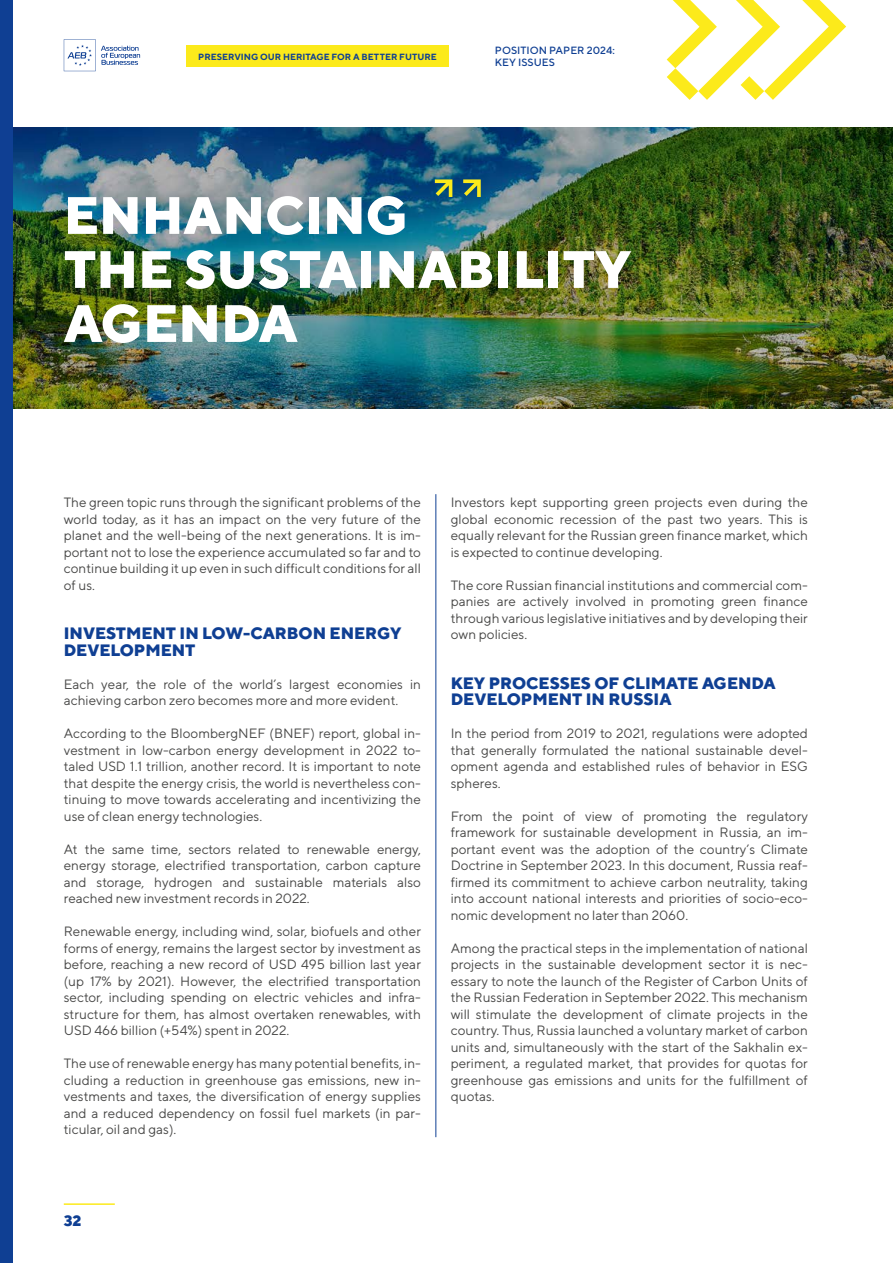
<style>
.page{position:relative;width:893px;height:1263px;background:#fff}
.page>*{position:absolute;margin:0;border:0;box-sizing:border-box;transform-origin:0 0}
.t1{font:800 52.5px/54px "TT Norms";color:#fff}
.t2{font:800 16.5px/16.5px "TT Norms";color:#0f3f93}
.t3{font:800 15px "TT Norms";color:#0f3f93}
.t4{font:13.5px/16.5px "TT Norms";color:#484847;text-align:justify}
.t5{font:500 10.5px/12px "TT Norms";color:#0f3f93}
.t6{font:700 9px "TT Norms";color:#0f3f93}
</style>
<div class="page">
<img style="left:13px;top:128px;width:880px;height:280px">
<hr style="left:436px;top:494px;width:1px;height:643px;background:#0f3f93">
<svg style="left:435px;top:179px;width:17px;height:18px"></svg>
<svg style="left:463px;top:179px;width:18px;height:18px"></svg>
<div style="left:0;top:0;width:13px;height:1263px;background:#0f3f93"></div>
<svg style="left:64px;top:39px;width:76px;height:32px"></svg>
<hr style="left:64px;top:1203px;width:51px;height:2px;background:#fcea1b">
<svg style="left:666px;top:0;width:180px;height:100px"></svg>
<div style="left:186px;top:46px;width:263px;height:21px;background:#fcea1b"></div>
<p class="t6" style="left:198px;top:51px;width:240px">PRESERVING OUR HERITAGE FOR A BETTER FUTURE</p>
<p class="t5" style="left:495px;top:44px;width:121px">POSITION PAPER 2024:<br>KEY ISSUES</p>
<h1 class="t1" style="left:64px;top:187px;width:569px">ENHANCING<br>THE SUSTAINABILITY<br>AGENDA</h1>
<p class="t4" style="left:64px;top:494px;width:359px">The green topic runs through the significant problems of the world today, as it has an impact on the very future of the planet and the well-being of the next generations. It is im&shy;portant not to lose the experience accumulated so far and to continue building it up even in such difficult conditions for all of us.</p>
<p class="t2" style="left:64px;top:625px;width:339px">INVESTMENT IN LOW-CARBON ENERGY<br>DEVELOPMENT</p>
<p class="t4" style="left:64px;top:675px;width:359px">Each year, the role of the world’s largest economies in achieving carbon zero becomes more and more evident.</p>
<p class="t4" style="left:64px;top:725px;width:359px">According to the BloombergNEF (BNEF) report, global in&shy;vestment in low-carbon energy development in 2022 to&shy;taled USD 1.1 trillion, another record. It is important to note that despite the energy crisis, the world is nevertheless con&shy;tinuing to move towards accelerating and incentivizing the use of clean energy technologies.</p>
<p class="t4" style="left:64px;top:840px;width:359px">At the same time, sectors related to renewable energy, energy storage, electrified transportation, carbon capture and storage, hydrogen and sustainable materials also reached new investment records in 2022.</p>
<p class="t4" style="left:64px;top:923px;width:359px">Renewable energy, including wind, solar, biofuels and other forms of energy, remains the largest sector by investment as before, reaching a new record of USD 495 billion last year (up 17% by 2021). However, the electrified transportation sector, including spending on electric vehicles and infra&shy;structure for them, has almost overtaken renewables, with USD 466 billion (+54%) spent in 2022.</p>
<p class="t4" style="left:64px;top:1055px;width:359px">The use of renewable energy has many potential benefits, in&shy;cluding a reduction in greenhouse gas emissions, new in&shy;vestments and taxes, the diversification of energy supplies and a reduced dependency on fossil fuel markets (in par&shy;ticular, oil and gas).</p>
<p class="t4" style="left:451px;top:494px;width:359px">Investors kept supporting green projects even during the global economic recession of the past two years. This is equally relevant for the Russian green finance market, which is expected to continue developing.</p>
<p class="t4" style="left:451px;top:576px;width:359px">The core Russian financial institutions and commercial com&shy;panies are actively involved in promoting green finance through various legislative initiatives and by developing their own policies.</p>
<p class="t2" style="left:451px;top:674px;width:326px">KEY PROCESSES OF CLIMATE AGENDA<br>DEVELOPMENT IN RUSSIA</p>
<p class="t4" style="left:451px;top:725px;width:359px">In the period from 2019 to 2021, regulations were adopted that generally formulated the national sustainable devel&shy;opment agenda and established rules of behavior in ESG spheres.</p>
<p class="t4" style="left:451px;top:807px;width:359px">From the point of view of promoting the regulatory framework for sustainable development in Russia, an im&shy;portant event was the adoption of the country’s Climate Doctrine in September 2023. In this document, Russia reaf&shy;firmed its commitment to achieve carbon neutrality, taking into account national interests and priorities of socio-eco&shy;nomic development no later than 2060.</p>
<p class="t4" style="left:451px;top:939px;width:359px">Among the practical steps in the implementation of national projects in the sustainable development sector it is nec&shy;essary to note the launch of the Register of Carbon Units of the Russian Federation in September 2022. This mechanism will stimulate the development of climate projects in the country. Thus, Russia launched a voluntary market of carbon units and, simultaneously with the start of the Sakhalin ex&shy;periment, a regulated market, that provides for quotas for greenhouse gas emissions and units for the fulfillment of quotas.</p>
<p class="t3" style="left:64px;top:1211px;width:19px">32</p>
</div>
